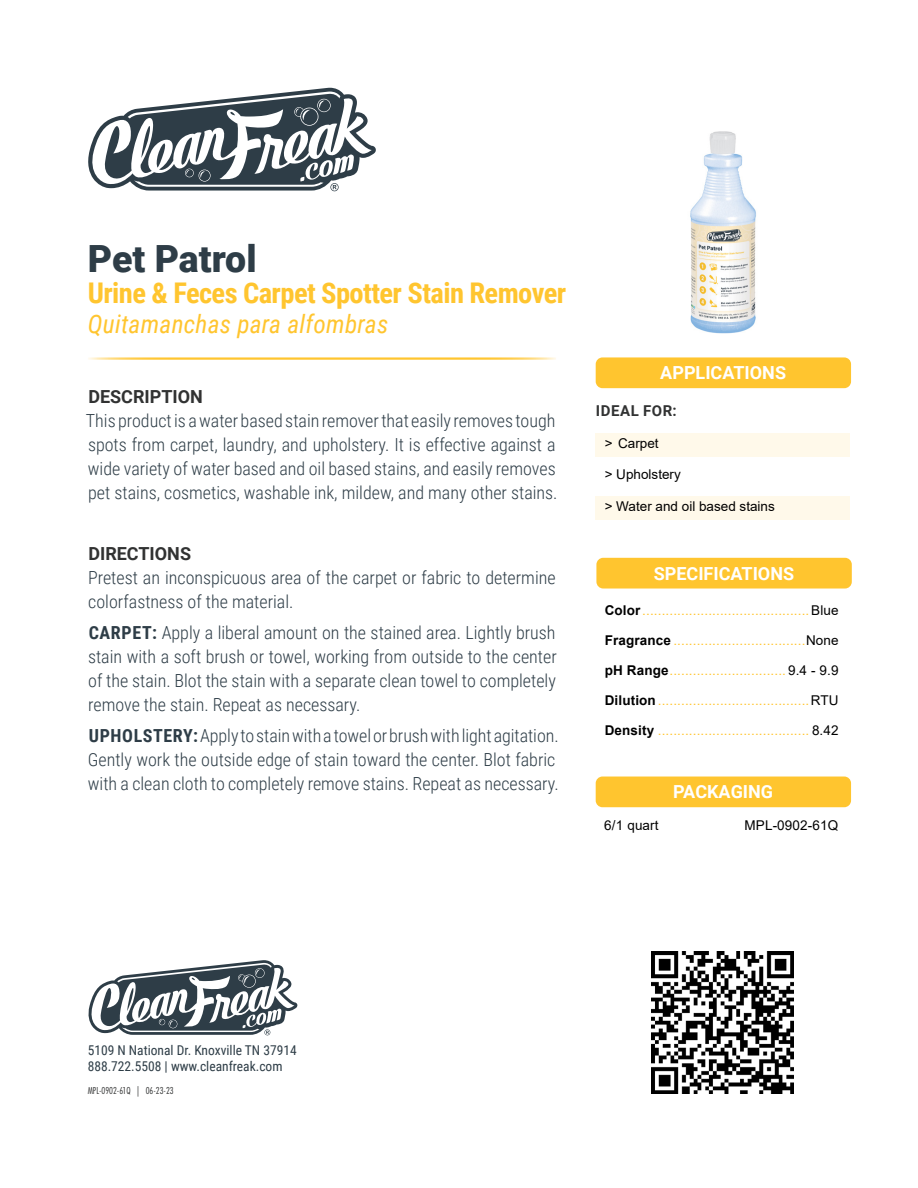
<style>
.page{position:relative;width:918px;height:1188px;background:#fff}
.page>*{position:absolute;margin:0;border:0;box-sizing:border-box;transform-origin:0 0}
.t1{font:900 37.5px "Roboto";color:#2e3d47}
.t2{font:700 28.5px "Roboto Condensed";letter-spacing:-.02em;color:#ffc52f}
.t3{font:italic 25.5px "Roboto Condensed";letter-spacing:.01em;color:#ffc52f}
.t4{font:300 18px/24px "Roboto Condensed";color:#2e3d47;text-align:justify}
.t5{font:700 18px "Roboto";color:#fff}
.t6{font:700 18px "Roboto";color:#313232}
.t7{font:700 15px "Roboto";letter-spacing:.035em;color:#313232}
.t8{font:13.5px "Arial";letter-spacing:.01em;color:#ffc52f}
.t9{font:13.5px "Roboto Condensed";color:#2e3d47}
.t10{font:13.5px "Arial";color:#000}
.t11{font:10.5px "Futura PT Cond";color:#313232}
.s1{font-weight:700}
.s2{font-weight:700;color:#000}
.s3{color:#000}
</style>
<div class="page">
<div style="left:595px;top:433px;width:255px;height:24px;background:#fff9ea"></div>
<div style="left:595px;top:496px;width:255px;height:24px;background:#fff9ea"></div>
<svg style="left:88px;top:88px;width:288px;height:103px"></svg>
<img style="left:690px;top:131px;width:66px;height:202px">
<div style="left:596px;top:777px;width:255px;height:30px;background:#ffc52f;border-radius:7px"></div>
<div style="left:596px;top:558px;width:256px;height:31px;background:#ffc52f;border-radius:7px"></div>
<div style="left:596px;top:357px;width:255px;height:31px;background:#ffc52f;border-radius:7px"></div>
<hr style="left:88px;top:357px;width:468px;height:3px;background:#ffc52f">
<img style="left:652px;top:952px;width:142px;height:141px">
<svg style="left:89px;top:960px;width:208px;height:75px"></svg>
<p class="t1" style="left:88px;top:232px;width:170px">Pet Patrol</p>
<p class="t2" style="left:88px;top:273px;width:480px">Urine &amp; Feces Carpet Spotter Stain Remover</p>
<p class="t3" style="left:88px;top:306px;width:302px">Quitamanchas para alfombras</p>
<p class="t6" style="left:88px;top:384px;width:116px">DESCRIPTION</p>
<p class="t4" style="left:86px;top:408px;width:473px">This product is a water based stain remover that easily removes tough spots from carpet, laundry, and upholstery. It is effective against a wide variety of water based and oil based stains, and easily removes pet stains, cosmetics, washable ink, mildew, and many other stains.</p>
<p class="t6" style="left:88px;top:541px;width:104px">DIRECTIONS</p>
<p class="t4" style="left:88px;top:565px;width:469px">Pretest an inconspicuous area of the carpet or fabric to determine colorfastness of the material.</p>
<p class="t4" style="left:88px;top:620px;width:470px"><span class="s1">CARPET:</span> Apply a liberal amount on the stained area. Lightly brush stain with a soft brush or towel, working from outside to the center of the stain. Blot the stain with a separate clean towel to completely remove the stain. Repeat as necessary.</p>
<p class="t4" style="left:88px;top:723px;width:472px;text-align:left"><span class="s1">UPHOLSTERY:</span> Apply to stain with a towel or brush with light agitation.<br>Gently work the outside edge of stain toward the center. Blot fabric with a clean cloth to completely remove stains. Repeat as necessary.</p>
<p class="t5" style="left:660px;top:360px;width:127px">APPLICATIONS</p>
<p class="t7" style="left:596px;top:400px;width:82px">IDEAL FOR:</p>
<p class="t10" style="left:605px;top:434px;width:56px">&gt; Carpet</p>
<p class="t10" style="left:605px;top:465px;width:78px">&gt; Upholstery</p>
<p class="t10" style="left:605px;top:497px;width:172px">&gt; Water and oil based stains</p>
<p class="t5" style="left:654px;top:561px;width:142px">SPECIFICATIONS</p>
<p class="t8" style="left:605px;top:601px;width:235px"><span class="s2">Color</span>...........................................<span class="s3">Blue</span></p>
<p class="t8" style="left:605px;top:631px;width:235px"><span class="s2">Fragrance</span> ..................................<span class="s3">None</span></p>
<p class="t8" style="left:605px;top:661px;width:236px"><span class="s2">pH Range</span>.............................. <span class="s3">9.4 - 9.9</span></p>
<p class="t8" style="left:605px;top:691px;width:235px"><span class="s2">Dilution</span>.......................................<span class="s3">RTU</span></p>
<p class="t8" style="left:605px;top:721px;width:235px"><span class="s2">Density</span> ....................................... <span class="s3">8.42</span></p>
<p class="t5" style="left:673px;top:779px;width:101px">PACKAGING</p>
<p class="t10" style="left:604px;top:816px;width:56px">6/1 quart</p>
<p class="t10" style="left:745px;top:816px;width:95px">MPL-0902-61Q</p>
<p class="t9" style="left:88px;top:1040px;width:211px">5109 N National Dr. Knoxville TN 37914</p>
<p class="t9" style="left:88px;top:1057px;width:196px">888.722.5508 | www.cleanfreak.com</p>
<p class="t11" style="left:88px;top:1084px;width:88px">MPL-0902-61Q | 06-23-23</p>
</div>
